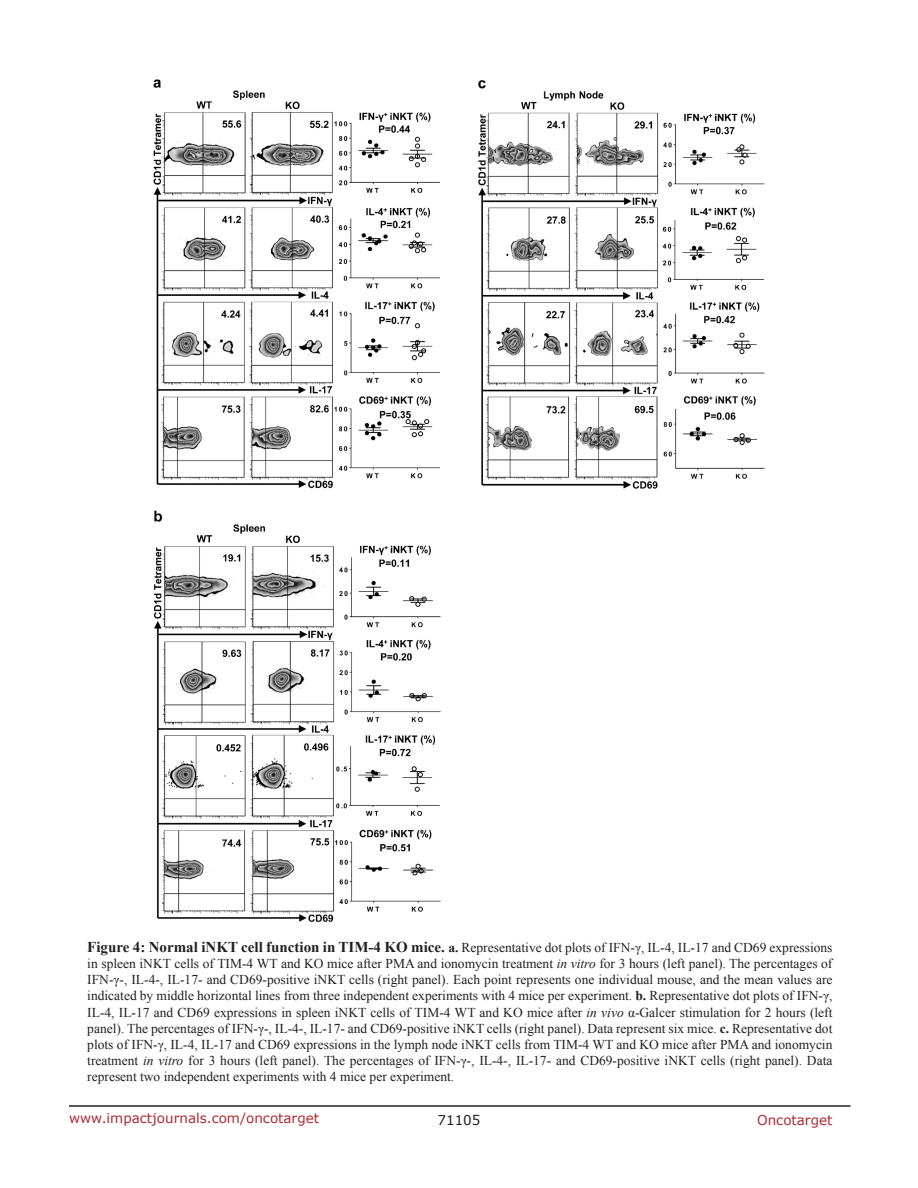
<style>
.page{position:relative;width:918px;height:1188px;background:#fff}
.page>*{position:absolute;margin:0;border:0;box-sizing:border-box;transform-origin:0 0}
.FigureText{font:13.5px/16.2px "Times New Roman";color:#221f22;text-align:justify}
.t1{font:13.5px "Verdana";color:#ac2b31}
.t2{font:13.5px "Verdana";color:#221f22}
.s1{font-weight:700;font-size:15px}
.s2{font-weight:700}
.s3{font-style:italic}
</style>
<div class="page">
<hr style="left:69px;top:1105px;width:781px;height:2px;background:#231f20">
<img style="left:153px;top:79px;width:612px;height:843px">
<p class="FigureText" style="left:87px;top:939px;width:747px"><span class="s1">Figure 4: Normal iNKT cell function in TIM-4 KO mice.</span> <span class="s2">a.</span> Representative dot plots of IFN-γ, IL-4, IL-17 and CD69 expressions in spleen iNKT cells of TIM-4 WT and KO mice after PMA and ionomycin treatment <span class="s3">in vitro</span> for 3 hours (left panel). The percentages of IFN-γ-, IL-4-, IL-17- and CD69-positive iNKT cells (right panel). Each point represents one individual mouse, and the mean values are indicated by middle horizontal lines from three independent experiments with 4 mice per experiment. <span class="s2">b.</span> Representative dot plots of IFN-γ, IL-4, IL-17 and CD69 expressions in spleen iNKT cells of TIM-4 WT and KO mice after <span class="s3">in vivo</span> α-Galcer stimulation for 2 hours (left panel). The percentages of IFN-γ-, IL-4-, IL-17- and CD69-positive iNKT cells (right panel). Data represent six mice. <span class="s2">c.</span> Representative dot plots of IFN-γ, IL-4, IL-17 and CD69 expressions in the lymph node iNKT cells from TIM-4 WT and KO mice after PMA and ionomycin treatment <span class="s3">in vitro</span> for 3 hours (left panel). The percentages of IFN-γ-, IL-4-, IL-17- and CD69-positive iNKT cells (right panel). Data represent two independent experiments with 4 mice per experiment.</p>
<p class="t1" style="left:69px;top:1109px;width:252px">www.impactjournals.com/oncotarget</p>
<p class="t2" style="left:438px;top:1111px;width:44px">71105</p>
<p class="t1" style="left:757px;top:1111px;width:77px">Oncotarget</p>
</div>
